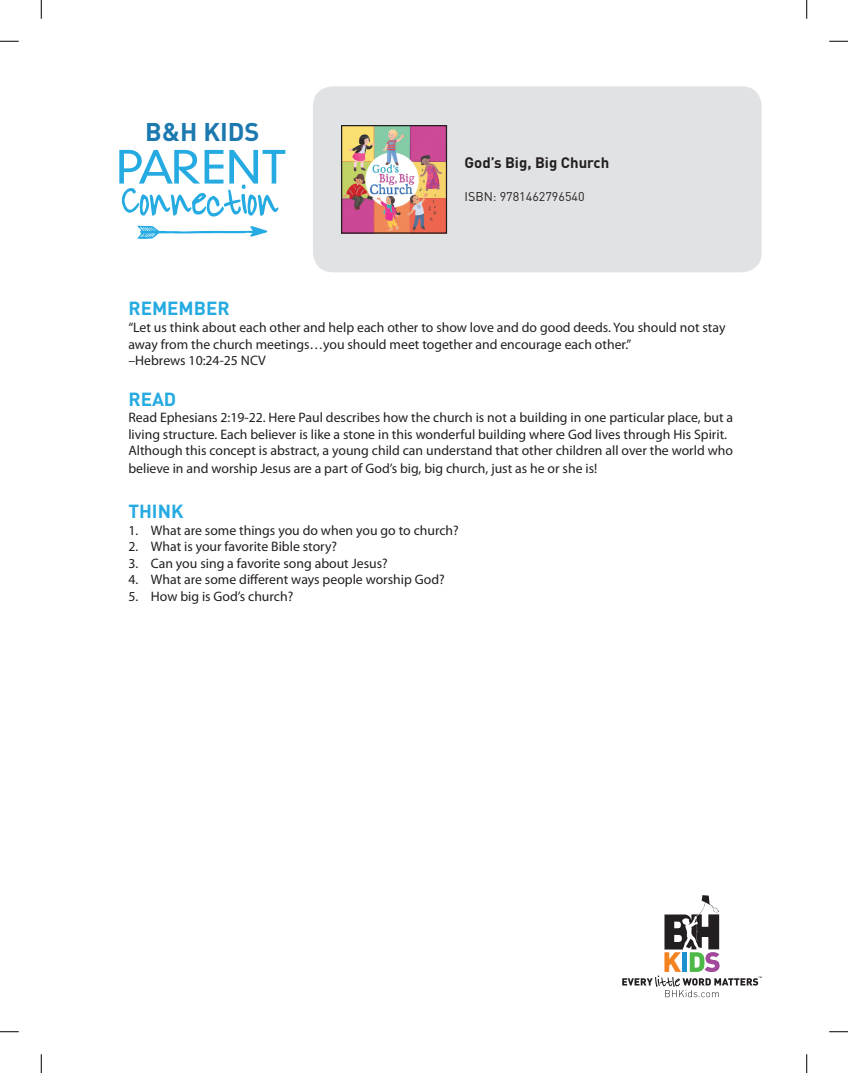
<style>
.page{position:relative;width:848px;height:1073px;background:#fff}
.page>*{position:absolute;margin:0;border:0;box-sizing:border-box;transform-origin:0 0}
.t1{font:700 25.25px "DIN";color:#1c79af}
.t2{font:700 18.75px "DIN";color:#25aae1}
.t3{font:700 15px "DIN";color:#231f20}
.t4{font:13.75px/16.5px "Myriad Pro";color:#231f20}
.t5{font:12.5px "DIN";color:#231f20}
</style>
<div class="page">
<div style="left:313px;top:86px;width:448px;height:186px;background:#e1e2e4;border-radius:20px"></div>
<svg style="left:119px;top:150px;width:166px;height:66px"></svg>
<svg style="left:137px;top:226px;width:130px;height:13px"></svg>
<svg style="left:622px;top:895px;width:139px;height:102px"></svg>
<img style="left:343px;top:127px;width:102px;height:105px">
<div style="left:341px;top:125px;width:106px;height:109px;border:1px solid #231f20"></div>
<svg style="left:0;top:40px;width:19px;height:2px"></svg>
<svg style="left:829px;top:40px;width:19px;height:2px"></svg>
<svg style="left:0;top:1031px;width:19px;height:1px"></svg>
<svg style="left:829px;top:1031px;width:19px;height:1px"></svg>
<svg style="left:40px;top:0;width:2px;height:19px"></svg>
<svg style="left:40px;top:1054px;width:2px;height:18px"></svg>
<svg style="left:806px;top:0;width:1px;height:19px"></svg>
<svg style="left:806px;top:1054px;width:1px;height:18px"></svg>
<p class="t1" style="left:145px;top:115px;width:116px">B&amp;H KIDS</p>
<p class="t3" style="left:464px;top:153px;width:146px">God’s Big, Big Church</p>
<p class="t5" style="left:464px;top:189px;width:122px">ISBN: 9781462796540</p>
<p class="t2" style="left:128px;top:296px;width:103px">REMEMBER</p>
<p class="t4" style="left:128px;top:319px;width:598px">“Let us think about each other and help each other to show love and do good deeds. You should not stay away from the church meetings…you should meet together and encourage each other.”</p>
<p class="t4" style="left:128px;top:352px;width:139px">–Hebrews 10:24-25 NCV</p>
<p class="t2" style="left:128px;top:386px;width:49px">READ</p>
<p class="t4" style="left:128px;top:409px;width:606px">Read Ephesians 2:19-22. Here Paul describes how the church is not a building in one particular place, but a living structure. Each believer is like a stone in this wonderful building where God lives through His Spirit.<br>Although this concept is abstract, a young child can understand that other children all over the world who</p>
<p class="t4" style="left:128px;top:460px;width:470px">believe in and worship Jesus are a part of God’s big, big church, just as he or she is!</p>
<p class="t2" style="left:128px;top:499px;width:57px">THINK</p>
<p class="t4" style="left:128px;top:522px;width:332px">1. What are some things you do when you go to church?</p>
<p class="t4" style="left:128px;top:538px;width:210px">2. What is your favorite Bible story?</p>
<p class="t4" style="left:128px;top:555px;width:261px">3. Can you sing a favorite song about Jesus?</p>
<p class="t4" style="left:128px;top:571px;width:318px">4. What are some different ways people worship God?</p>
<p class="t4" style="left:128px;top:588px;width:166px">5. How big is God’s church?</p>
</div>
